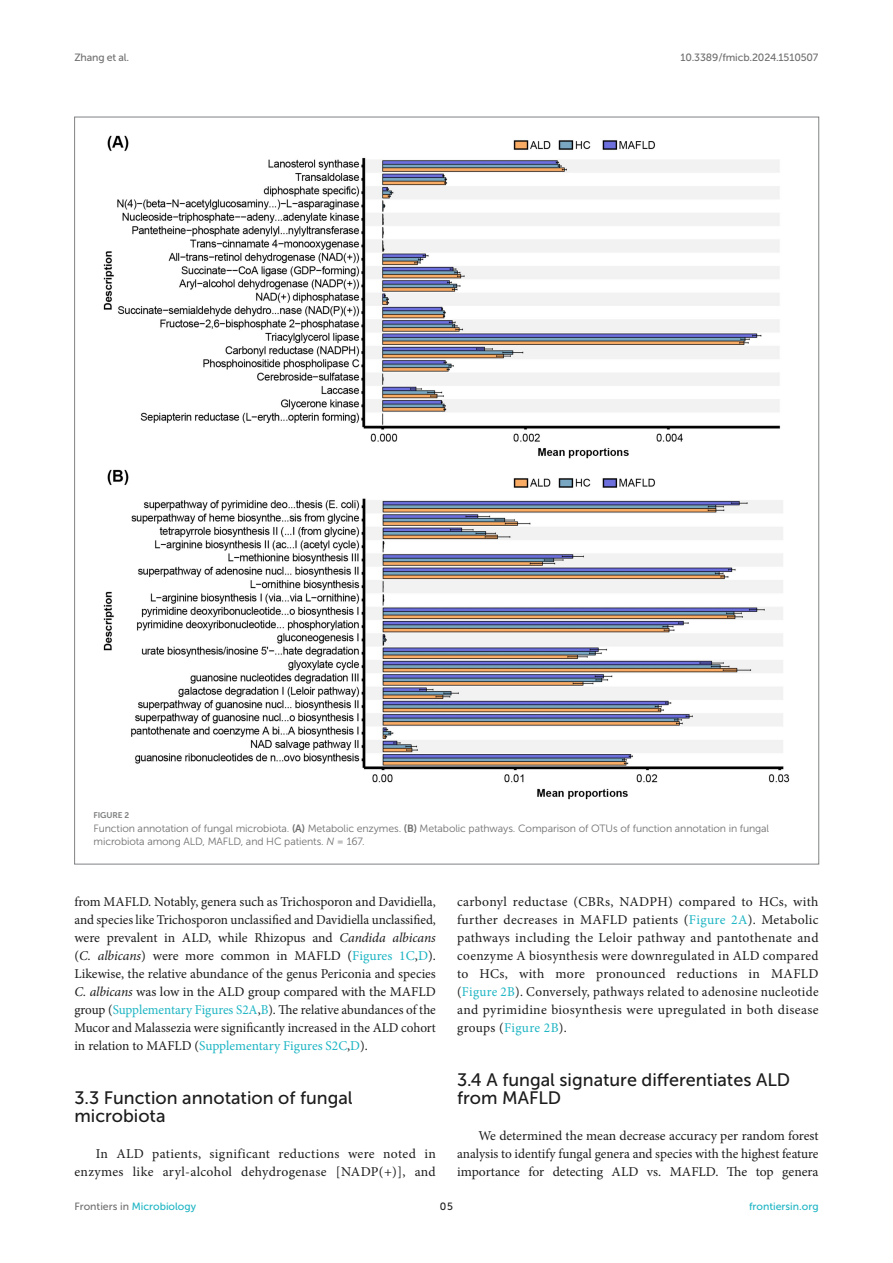
<style>
.page{position:relative;width:893px;height:1263px;background:#fff}
.page>*{position:absolute;margin:0;border:0;box-sizing:border-box;transform-origin:0 0}
.HEAD_2{font:18px/18px "Museo Sans 500";color:#1b1c1b}
.TEXT{font:13.5px/18px "Minion Pro";letter-spacing:.015em;color:#1b1c1b;text-align:justify}
.FIG_LEG{font:10.5px/13.5px "Museo Sans 300";letter-spacing:-.01em;color:#706f70}
.t1{font:10.5px "Museo Sans 500";color:#1db5c3}
.t2{font:10.5px "Museo Sans 500";letter-spacing:-.015em;color:#706f70}
.t3{font:10.5px "Museo Sans 500";color:#1b1c1b}
.FIG_HD{font:8.25px "Museo Sans 700";letter-spacing:-.01em;color:#7e7f7f}
.s1{font-family:"Museo Sans 700"}
.s2{font-style:italic}
.s3{color:#1db5c3}
.s4{color:#706f70}
</style>
<div class="page">
<img style="left:104px;top:136px;width:686px;height:663px">
<p class="t2" style="left:74px;top:51px;width:56px">Zhang et al.</p>
<p class="t2" style="left:680px;top:51px;width:140px">10.3389/fmicb.2024.1510507</p>
<p class="FIG_HD" style="left:94px;top:811px;width:37px">FIGURE 2</p>
<p class="FIG_LEG" style="left:94px;top:821px;width:677px">Function annotation of fungal microbiota. <span class="s1">(A)</span> Metabolic enzymes. <span class="s1">(B)</span> Metabolic pathways. Comparison of OTUs of function annotation in fungal microbiota among ALD, MAFLD, and HC patients. <span class="s2">N</span> = 167.</p>
<p class="TEXT" style="left:74px;top:893px;width:363px">from MAFLD. Notably, genera such as Trichosporon and Davidiella, and species like Trichosporon unclassified and Davidiella unclassified, were prevalent in ALD, while Rhizopus and <span class="s2">Candida albicans </span>(<span class="s2">C. albicans</span>) were more common in MAFLD (<span class="s3">Figures 1C</span>,<span class="s3">D</span>).<br>Likewise, the relative abundance of the genus Periconia and species <span class="s2">C. albicans</span> was low in the ALD group compared with the MAFLD group (<span class="s3">Supplementary Figures S2A</span>,<span class="s3">B</span>). The relative abundances of the Mucor and Malassezia were significantly increased in the ALD cohort in relation to MAFLD (<span class="s3">Supplementary Figures S2C</span>,<span class="s3">D</span>).</p>
<p class="HEAD_2" style="left:74px;top:1089px;width:280px">3.3 Function annotation of fungal microbiota</p>
<p class="TEXT" style="left:74px;top:1145px;width:363px;text-align:right">In ALD patients, significant reductions were noted in enzymes like aryl-alcohol dehydrogenase [NADP(+)], and</p>
<p class="TEXT" style="left:457px;top:893px;width:363px">carbonyl reductase (CBRs, NADPH) compared to HCs, with further decreases in MAFLD patients (<span class="s3">Figure 2A</span>). Metabolic pathways including the Leloir pathway and pantothenate and coenzyme A biosynthesis were downregulated in ALD compared to HCs, with more pronounced reductions in MAFLD (<span class="s3">Figure 2B</span>). Conversely, pathways related to adenosine nucleotide and pyrimidine biosynthesis were upregulated in both disease groups (<span class="s3">Figure 2B</span>).</p>
<p class="HEAD_2" style="left:457px;top:1071px;width:335px">3.4 A fungal signature differentiates ALD from MAFLD</p>
<p class="TEXT" style="left:457px;top:1127px;width:363px;text-indent:21px">We determined the mean decrease accuracy per random forest analysis to identify fungal genera and species with the highest feature importance for detecting ALD vs. MAFLD. The top genera</p>
<p class="t1" style="left:74px;top:1200px;width:123px"><span class="s4">Frontiers in</span> Microbiology</p>
<p class="t3" style="left:440px;top:1200px;width:14px">05</p>
<p class="t1" style="left:749px;top:1200px;width:71px">frontiersin.org</p>
</div>
